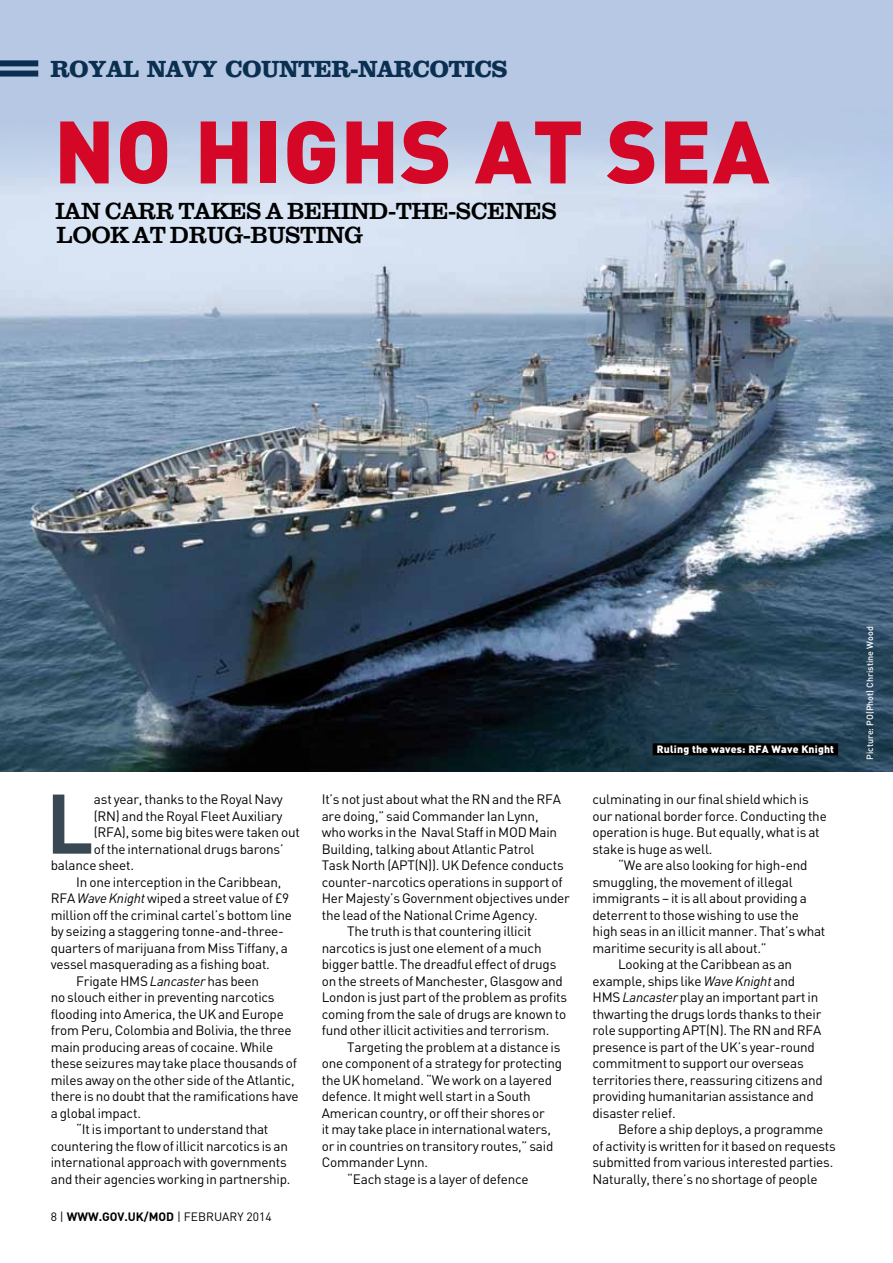
<style>
.page{position:relative;width:893px;height:1263px;background:#fff}
.page>*{position:absolute;margin:0;border:0;box-sizing:border-box;transform-origin:0 0}
.t1{font:900 87px "DIN";letter-spacing:.01em;color:#d40727}
.t2{font:700 82.95px "DIN";color:#384953}
.t3{font:24px/24px "Clarendon BT";letter-spacing:-.025em;color:#000}
.t4{font:700 24px "Clarendon BT";letter-spacing:-.025em;color:#0b2f50}
.t5{font:13.5px/16.5px "DIN";letter-spacing:-.015em;color:#000}
.t6{font:700 12px "DIN";color:#000}
.t7{font:12px "DIN";color:#000}
.t8{font:900 10.5px "DIN";letter-spacing:.015em;color:#fff}
.t9{font:500 9px "DIN";color:#fff}
.s1{font-style:italic}
.s2{font-weight:400}
</style>
<div class="page">
<div style="left:0;top:0;width:893px;height:771px;background:#b6c8e4"></div>
<img style="left:0;top:140px;width:893px;height:631px">
<div style="left:653px;top:743px;width:185px;height:12px;background:#000"></div>
<div style="left:0;top:71px;width:38px;height:6px;background:#0b2f50"></div>
<div style="left:0;top:60px;width:38px;height:6px;background:#0b2f50"></div>
<h3 class="t4" style="left:51px;top:53px;width:458px">ROYAL NAVY COUNTER-NARCOTICS</h3>
<h1 class="t1" style="left:54px;top:94px;width:717px">no highs at sea</h1>
<h3 class="t3" style="left:55px;top:198px;width:503px">IAN CARR TAKES A BEHIND-THE-SCENES<br>LOOK AT DRUG-BUSTING</h3>
<h2 class="t2" style="left:46px;top:769px;width:49px">L</h2>
<p class="t5" style="left:94px;top:791px;width:191px">ast year, thanks to the Royal Navy</p>
<p class="t5" style="left:94px;top:807px;width:190px">(RN) and the Royal Fleet Auxiliary</p>
<p class="t5" style="left:94px;top:824px;width:208px">(RFA), some big bites were taken out</p>
<p class="t5" style="left:94px;top:840px;width:191px">of the international drugs barons’</p>
<p class="t5" style="left:51px;top:857px;width:85px">balance sheet.</p>
<p class="t5" style="left:76px;top:873px;width:206px">In one interception in the Caribbean,</p>
<p class="t5" style="left:51px;top:890px;width:240px">RFA <span class="s1">Wave Knight</span> wiped a street value of £9</p>
<p class="t5" style="left:51px;top:906px;width:243px">million off the criminal cartel’s bottom line</p>
<p class="t5" style="left:51px;top:923px;width:235px">by seizing a staggering tonne-and-three-</p>
<p class="t5" style="left:51px;top:939px;width:239px">quarters of marijuana from Miss Tiffany, a</p>
<p class="t5" style="left:51px;top:956px;width:221px">vessel masquerading as a fishing boat.</p>
<p class="t5" style="left:76px;top:972px;width:184px">Frigate HMS <span class="s1">Lancaster</span> has been</p>
<p class="t5" style="left:51px;top:989px;width:225px">no slouch either in preventing narcotics</p>
<p class="t5" style="left:51px;top:1005px;width:235px">flooding into America, the UK and Europe</p>
<p class="t5" style="left:51px;top:1022px;width:242px">from Peru, Colombia and Bolivia, the three</p>
<p class="t5" style="left:51px;top:1038px;width:224px">main producing areas of cocaine. While</p>
<p class="t5" style="left:51px;top:1055px;width:248px">these seizures may take place thousands of</p>
<p class="t5" style="left:51px;top:1071px;width:245px">miles away on the other side of the Atlantic,</p>
<p class="t5" style="left:51px;top:1088px;width:249px">there is no doubt that the ramifications have</p>
<p class="t5" style="left:51px;top:1104px;width:92px">a global impact.</p>
<p class="t5" style="left:76px;top:1121px;width:194px">“It is important to understand that</p>
<p class="t5" style="left:51px;top:1137px;width:239px">countering the flow of illicit narcotics is an</p>
<p class="t5" style="left:51px;top:1154px;width:238px">international approach with governments</p>
<p class="t5" style="left:51px;top:1170px;width:241px">and their agencies working in partnership.</p>
<p class="t6" style="left:51px;top:1208px;width:149px"><span class="s2">8 |</span> WWW.GOV.UK/MOD <span class="s2">| Februar</span></p>
<p class="t7" style="left:237px;top:1209px;width:36px">y 2014</p>
<p class="t5" style="left:322px;top:791px;width:241px">It’s not just about what the RN and the RFA</p>
<p class="t5" style="left:322px;top:807px;width:218px">are doing,” said Commander Ian Lynn,</p>
<p class="t5" style="left:322px;top:824px;width:237px">who works in the Naval Staff in MOD Main</p>
<p class="t5" style="left:322px;top:840px;width:214px">Building, talking about Atlantic Patrol</p>
<p class="t5" style="left:322px;top:857px;width:243px">Task North (APT(N)). UK Defence conducts</p>
<p class="t5" style="left:322px;top:873px;width:242px">counter-narcotics operations in support of</p>
<p class="t5" style="left:322px;top:890px;width:250px">Her Majesty’s Government objectives under</p>
<p class="t5" style="left:322px;top:906px;width:218px">the lead of the National Crime Agency.</p>
<p class="t5" style="left:347px;top:923px;width:186px">The truth is that countering illicit</p>
<p class="t5" style="left:322px;top:939px;width:221px">narcotics is just one element of a much</p>
<p class="t5" style="left:322px;top:956px;width:236px">bigger battle. The dreadful effect of drugs</p>
<p class="t5" style="left:322px;top:972px;width:243px">on the streets of Manchester, Glasgow and</p>
<p class="t5" style="left:322px;top:989px;width:247px">London is just part of the problem as profits</p>
<p class="t5" style="left:322px;top:1005px;width:246px">coming from the sale of drugs are known to</p>
<p class="t5" style="left:322px;top:1022px;width:229px">fund other illicit activities and terrorism.</p>
<p class="t5" style="left:347px;top:1038px;width:215px">Targeting the problem at a distance is</p>
<p class="t5" style="left:322px;top:1055px;width:242px">one component of a strategy for protecting</p>
<p class="t5" style="left:322px;top:1071px;width:232px">the UK homeland. “We work on a layered</p>
<p class="t5" style="left:322px;top:1088px;width:210px">defence. It might well start in a South</p>
<p class="t5" style="left:322px;top:1104px;width:225px">American country, or off their shores or</p>
<p class="t5" style="left:322px;top:1121px;width:231px">it may take place in international waters,</p>
<p class="t5" style="left:322px;top:1137px;width:233px">or in countries on transitory routes,” said</p>
<p class="t5" style="left:322px;top:1154px;width:108px">Commander Lynn.</p>
<p class="t5" style="left:347px;top:1170px;width:183px">“Each stage is a layer of defence</p>
<p class="t8" style="left:657px;top:742px;width:179px">Ruling the waves: RFA Wave Knight</p>
<p class="t5" style="left:592px;top:791px;width:236px">culminating in our final shield which is our national border force. Conducting the operation is huge. But equally, what is at stake is huge as well.</p>
<p class="t5" style="left:618px;top:857px;width:191px">“We are also looking for high-end</p>
<p class="t5" style="left:592px;top:873px;width:202px">smuggling, the movement of illegal</p>
<p class="t5" style="left:592px;top:890px;width:216px">immigrants – it is all about providing a</p>
<p class="t5" style="left:592px;top:906px;width:208px">deterrent to those wishing to use the</p>
<p class="t5" style="left:592px;top:923px;width:234px">high seas in an illicit manner. That’s what</p>
<p class="t5" style="left:592px;top:939px;width:176px">maritime security is all about.”</p>
<p class="t5" style="left:618px;top:956px;width:176px">Looking at the Caribbean as an</p>
<p class="t5" style="left:592px;top:972px;width:204px">example, ships like <span class="s1">Wave Knight</span> and</p>
<p class="t5" style="left:592px;top:989px;width:227px">HMS <span class="s1">Lancaster</span> play an important part in</p>
<p class="t5" style="left:592px;top:1005px;width:230px">thwarting the drugs lords thanks to their</p>
<p class="t5" style="left:592px;top:1022px;width:230px">role supporting APT(N). The RN and RFA</p>
<p class="t5" style="left:592px;top:1038px;width:224px">presence is part of the UK’s year-round</p>
<p class="t5" style="left:592px;top:1055px;width:213px">commitment to support our overseas</p>
<p class="t5" style="left:592px;top:1071px;width:232px">territories there, reassuring citizens and</p>
<p class="t5" style="left:592px;top:1087px;width:223px">providing humanitarian assistance and</p>
<p class="t5" style="left:592px;top:1104px;width:85px">disaster relief.</p>
<p class="t5" style="left:618px;top:1120px;width:207px">Before a ship deploys, a programme</p>
<p class="t5" style="left:592px;top:1137px;width:245px">of activity is written for it based on requests</p>
<p class="t5" style="left:592px;top:1153px;width:242px">submitted from various interested parties.</p>
<p class="t5" style="left:592px;top:1170px;width:227px">Naturally, there’s no shortage of people</p>
<p class="t9" style="left:864px;top:760px;width:135px;rotate:-90deg">Picture: PO(Phot) Christine Wood</p>
</div>
